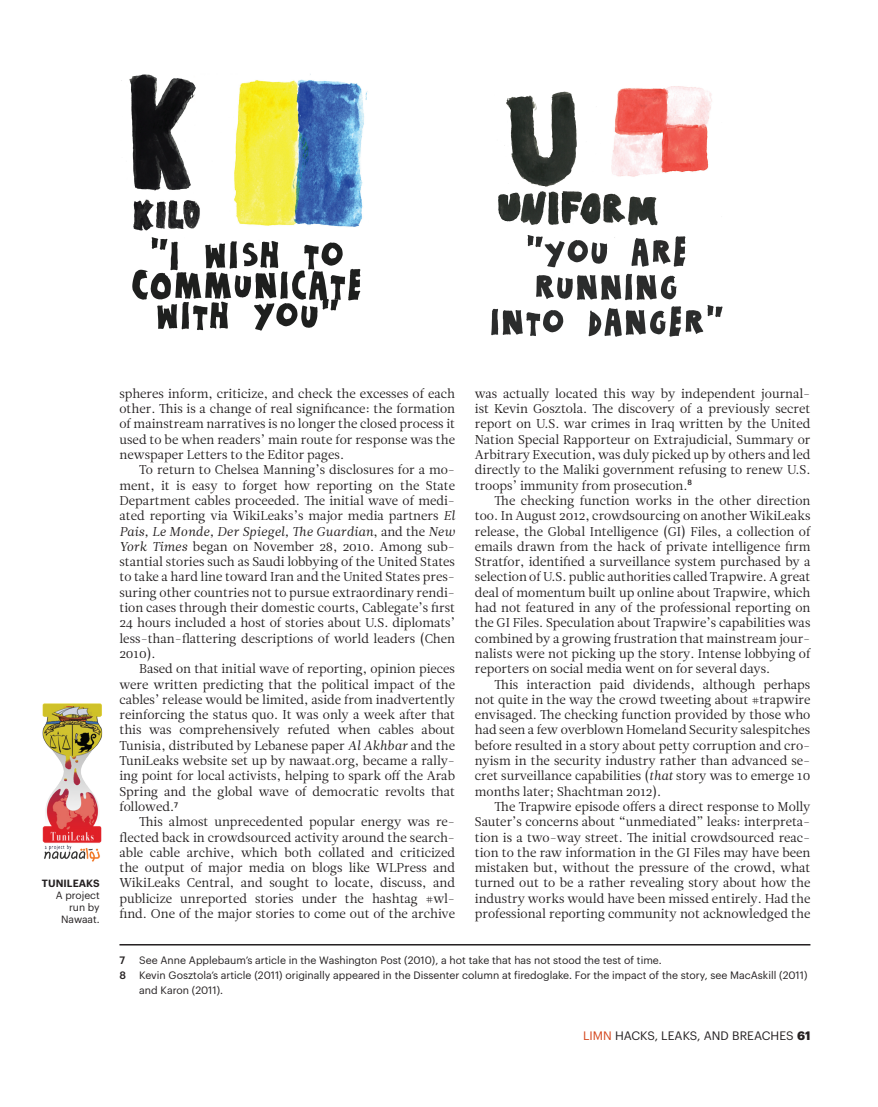
<style>
.page{position:relative;width:878px;height:1107px;background:#fff}
.page>*{position:absolute;margin:0;border:0;box-sizing:border-box;transform-origin:0 0}
.Body_text{font:12.75px/15.3px "Leitura News Roman 1";color:#231f20;text-align:justify}
.t1{font:12px "Graphik";letter-spacing:.005em;color:#231f20}
.Footnote{font:10.5px/15.3px "Graphik";color:#231f20}
.Top_Footnote{font:10.5px "Graphik";color:#231f20}
.Top_Footnote-2{font:500 10.5px "Graphik";color:#231f20}
.Footnote-2{font:500 10.5px "Graphik";color:#231f20}
.t2{font:10.2px/12px "Graphik";color:#231f20;text-align:right}
.s1{font-weight:600}
.s2{font-family:"Leitura News Italic 1"}
.s3{color:#d4451c}
.s4{font-weight:700}
</style>
<div class="page">
<hr style="left:119px;top:944px;width:691px;height:2px;background:#231f20">
<img style="left:121px;top:74px;width:247px;height:257px">
<img style="left:491px;top:86px;width:232px;height:251px">
<img style="left:42px;top:703px;width:61px;height:159px">
<p class="t2" style="left:42px;top:876px;width:59px"><span class="s1">TUNILEAKS<br></span>A project run by<br>Nawaat.</p>
<p class="Body_text" style="left:119px;top:388px;width:337px">spheres inform, criticize, and check the excesses of each other. This is a change of real significance: the formation of mainstream narratives is no longer the closed process it used to be when readers’ main route for response was the newspaper Letters to the Editor pages.</p>
<p class="Body_text" style="left:119px;top:464px;width:337px;text-indent:20px">To return to Chelsea Manning’s disclosures for a mo&shy;ment, it is easy to forget how reporting on the State Department cables proceeded. The initial wave of medi&shy;ated reporting via WikiLeaks’s major media partners <span class="s2">El Pais, Le Monde, Der Spiegel, The Guardian</span>, and the <span class="s2">New York Times</span> began on November 28, 2010. Among sub&shy;stantial stories such as Saudi lobbying of the United States to take a hard line toward Iran and the United States pres&shy;suring other countries not to pursue extraordinary rendi&shy;tion cases through their domestic courts, Cablegate’s first 24 hours included a host of stories about U.S. diplomats’ less-than-flattering descriptions of world leaders (Chen 2010).</p>
<p class="Body_text" style="left:119px;top:663px;width:337px;text-indent:20px">Based on that initial wave of reporting, opinion pieces were written predicting that the political impact of the cables’ release would be limited, aside from inadvertently reinforcing the status quo. It was only a week after that this was comprehensively refuted when cables about Tunisia, distributed by Lebanese paper <span class="s2">Al Akhbar</span> and the TuniLeaks website set up by nawaat.org, became a rally&shy;ing point for local activists, helping to spark off the Arab Spring and the global wave of democratic revolts that followed.<sup>7</sup></p>
<p class="Body_text" style="left:119px;top:816px;width:337px;text-indent:20px">This almost unprecedented popular energy was re&shy;flected back in crowdsourced activity around the search&shy;able cable archive, which both collated and criticized the output of major media on blogs like WLPress and WikiLeaks Central, and sought to locate, discuss, and publicize unreported stories under the hashtag #wl&shy;find. One of the major stories to come out of the archive</p>
<p class="Body_text" style="left:475px;top:388px;width:337px">was actually located this way by independent journal&shy;ist Kevin Gosztola. The discovery of a previously secret report on U.S. war crimes in Iraq written by the United Nation Special Rapporteur on Extrajudicial, Summary or Arbitrary Execution, was duly picked up by others and led directly to the Maliki government refusing to renew U.S. troops’ immunity from prosecution.<sup>8</sup></p>
<p class="Body_text" style="left:475px;top:495px;width:337px;text-indent:20px">The checking function works in the other direction too. In August 2012, crowdsourcing on another WikiLeaks release, the Global Intelligence (GI) Files, a collection of emails drawn from the hack of private intelligence firm Stratfor, identified a surveillance system purchased by a selection of U.S. public authorities called Trapwire. A great deal of momentum built up online about Trapwire, which had not featured in any of the professional reporting on the GI Files. Speculation about Trapwire’s capabilities was combined by a growing frustration that mainstream jour&shy;nalists were not picking up the story. Intense lobbying of reporters on social media went on for several days.</p>
<p class="Body_text" style="left:475px;top:678px;width:337px;text-indent:20px">This interaction paid dividends, although perhaps not quite in the way the crowd tweeting about #trapwire envisaged. The checking function provided by those who had seen a few overblown Homeland Security salespitches before resulted in a story about petty corruption and cro&shy;nyism in the security industry rather than advanced se&shy;cret surveillance capabilities (<span class="s2">that</span> story was to emerge 10 months later; Shachtman 2012).</p>
<p class="Body_text" style="left:475px;top:801px;width:337px;text-indent:20px">The Trapwire episode offers a direct response to Molly Sauter’s concerns about “unmediated” leaks: interpreta&shy;tion is a two-way street. The initial crowdsourced reac&shy;tion to the raw information in the GI Files may have been mistaken but, without the pressure of the crowd, what turned out to be a rather revealing story about how the industry works would have been missed entirely. Had the professional reporting community not acknowledged the</p>
<p class="Top_Footnote-2" style="left:119px;top:952px;width:7px">7</p>
<p class="Top_Footnote" style="left:139px;top:952px;width:524px">See Anne Applebaum’s article in the Washington Post (2010), a hot take that has not stood the test of time.</p>
<p class="Footnote-2" style="left:119px;top:967px;width:8px">8</p>
<p class="Footnote" style="left:139px;top:966px;width:669px">Kevin Gosztola’s article (2011) originally appeared in the Dissenter column at firedoglake. For the impact of the story, see MacAskill (2011) and Karon (2011).</p>
<p class="t1" style="left:583px;top:1026px;width:229px"><span class="s3">LIMN</span> HACKS, LEAKS, AND BREACHES <span class="s4">61</span></p>
</div>
